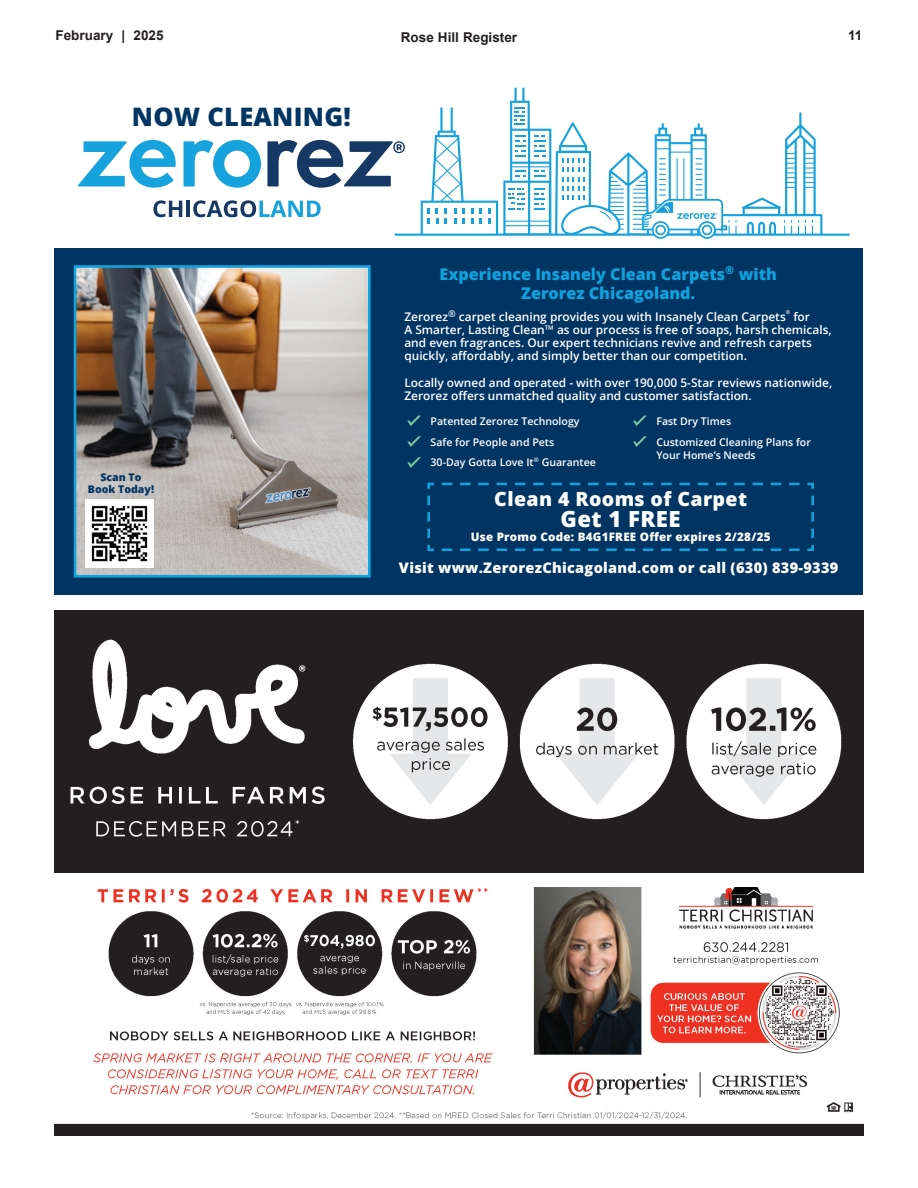
<style>
.page{position:relative;width:918px;height:1188px;background:#fff}
.page>*{position:absolute;margin:0;border:0;box-sizing:border-box;transform-origin:0 0}
.t1{font:800 25.5px "Open Sans";letter-spacing:.01em;color:#003564}
.t2{font:800 22.2px "Open Sans";letter-spacing:.02em;color:#fff}
.t3{font:800 19.5px "Open Sans";letter-spacing:.02em;color:#fff}
.t4{font:800 16.2px/18.5px "Open Sans";color:#0fa2dd;text-align:center}
.t5{font:800 14.55px "Open Sans";letter-spacing:.02em;color:#fff}
.t6{font:700 13.5px "Arial";color:#231f20}
.t7{font:600 11.85px/13.2px "Open Sans";color:#fff}
.t8{font:800 11.7px "Open Sans";letter-spacing:.02em;color:#fff}
.t9{font:600 10.5px/20.9px "Open Sans";color:#fff}
.t10{font:800 10.5px/11.9px "Open Sans";color:#003463;text-align:center}
.t11{font:600 5.4px "Open Sans";color:#fff}
</style>
<div class="page">
<img style="left:54px;top:611px;width:810px;height:524px">
<div style="left:54px;top:248px;width:808px;height:346px;background:#003463"></div>
<svg style="left:427px;top:482px;width:387px;height:69px"></svg>
<svg style="left:407px;top:416px;width:14px;height:10px"></svg>
<svg style="left:407px;top:457px;width:14px;height:11px"></svg>
<svg style="left:407px;top:436px;width:14px;height:11px"></svg>
<svg style="left:633px;top:416px;width:14px;height:10px"></svg>
<svg style="left:633px;top:436px;width:14px;height:11px"></svg>
<svg style="left:395px;top:88px;width:455px;height:148px"></svg>
<svg style="left:600px;top:211px;width:11px;height:9px"></svg>
<svg style="left:514px;top:107px;width:11px;height:18px"></svg>
<svg style="left:515px;top:136px;width:11px;height:21px"></svg>
<svg style="left:534px;top:136px;width:11px;height:21px"></svg>
<svg style="left:508px;top:188px;width:16px;height:21px"></svg>
<svg style="left:534px;top:188px;width:10px;height:21px"></svg>
<svg style="left:515px;top:171px;width:11px;height:6px"></svg>
<svg style="left:534px;top:171px;width:11px;height:6px"></svg>
<svg style="left:428px;top:208px;width:2px;height:16px"></svg>
<svg style="left:436px;top:208px;width:2px;height:16px"></svg>
<svg style="left:471px;top:208px;width:2px;height:16px"></svg>
<svg style="left:454px;top:208px;width:2px;height:16px"></svg>
<svg style="left:462px;top:208px;width:3px;height:16px"></svg>
<svg style="left:445px;top:208px;width:2px;height:16px"></svg>
<svg style="left:489px;top:208px;width:2px;height:16px"></svg>
<svg style="left:480px;top:208px;width:2px;height:16px"></svg>
<svg style="left:562px;top:158px;width:23px;height:42px"></svg>
<svg style="left:642px;top:158px;width:95px;height:81px"></svg>
<svg style="left:184px;top:140px;width:77px;height:48px"></svg>
<svg style="left:78px;top:140px;width:98px;height:48px"></svg>
<svg style="left:267px;top:140px;width:138px;height:48px"></svg>
<svg style="left:153px;top:200px;width:29px;height:17px"></svg>
<hr style="left:186px;top:201px;width:4px;height:16px;background:#153864">
<svg style="left:193px;top:200px;width:128px;height:17px"></svg>
<img style="left:78px;top:269px;width:289px;height:305px">
<div style="left:74px;top:265px;width:297px;height:313px;border:3px solid #0fa2dd"></div>
<img style="left:86px;top:500px;width:67px;height:67px">
<p class="t6" style="left:56px;top:26px;width:110px">February | 2025</p>
<p class="t6" style="left:401px;top:28px;width:118px">Rose Hill Register</p>
<p class="t6" style="left:848px;top:26px;width:16px">11</p>
<h1 class="t1" style="left:132px;top:97px;width:220px">NOW CLEANING!</h1>
<p class="t10" style="left:88px;top:471px;width:68px">Scan To<br>Book Today!</p>
<h3 class="t4" style="left:440px;top:265px;width:339px">Experience Insanely Clean Carpets<sup>®</sup> with<br>Zerorez Chicagoland.</h3>
<p class="t7" style="left:404px;top:310px;width:383px">Zerorez<sup>®</sup> carpet cleaning provides you with Insanely Clean Carpets</p>
<p class="t11" style="left:786px;top:308px;width:6px">®</p>
<p class="t7" style="left:404px;top:310px;width:429px;text-indent:389px">for<br>A Smarter, Lasting Clean™ as our process is free of soaps, harsh chemicals, and even fragrances. Our expert technicians revive and refresh carpets quickly, affordably, and simply better than our competition.</p>
<p class="t7" style="left:404px;top:376px;width:429px">Locally owned and operated - with over 190,000 5-Star reviews nationwide,<br>Zerorez offers unmatched quality and customer satisfaction.</p>
<p class="t9" style="left:431px;top:410px;width:150px">Patented Zerorez Technology</p>
<p class="t9" style="left:431px;top:452px;width:167px">30-Day Gotta Love It<sup>®</sup> Guarantee</p>
<p class="t9" style="left:656px;top:410px;width:156px">Fast Dry Times<br>Customized Cleaning Plans for</p>
<p class="t9" style="left:656px;top:444px;width:101px">Your Home’s Needs</p>
<h3 class="t3" style="left:494px;top:484px;width:254px">Clean 4 Rooms of Carpet</h3>
<h2 class="t2" style="left:561px;top:502px;width:122px">Get 1 FREE</h2>
<p class="t8" style="left:471px;top:528px;width:301px">Use Promo Code: B4G1FREE Offer expires 2/28/25</p>
<p class="t9" style="left:431px;top:431px;width:125px">Safe for People and Pets</p>
<p class="t5" style="left:399px;top:557px;width:441px">Visit www.ZerorezChicagoland.com or call (630) 839-9339</p>
</div>
